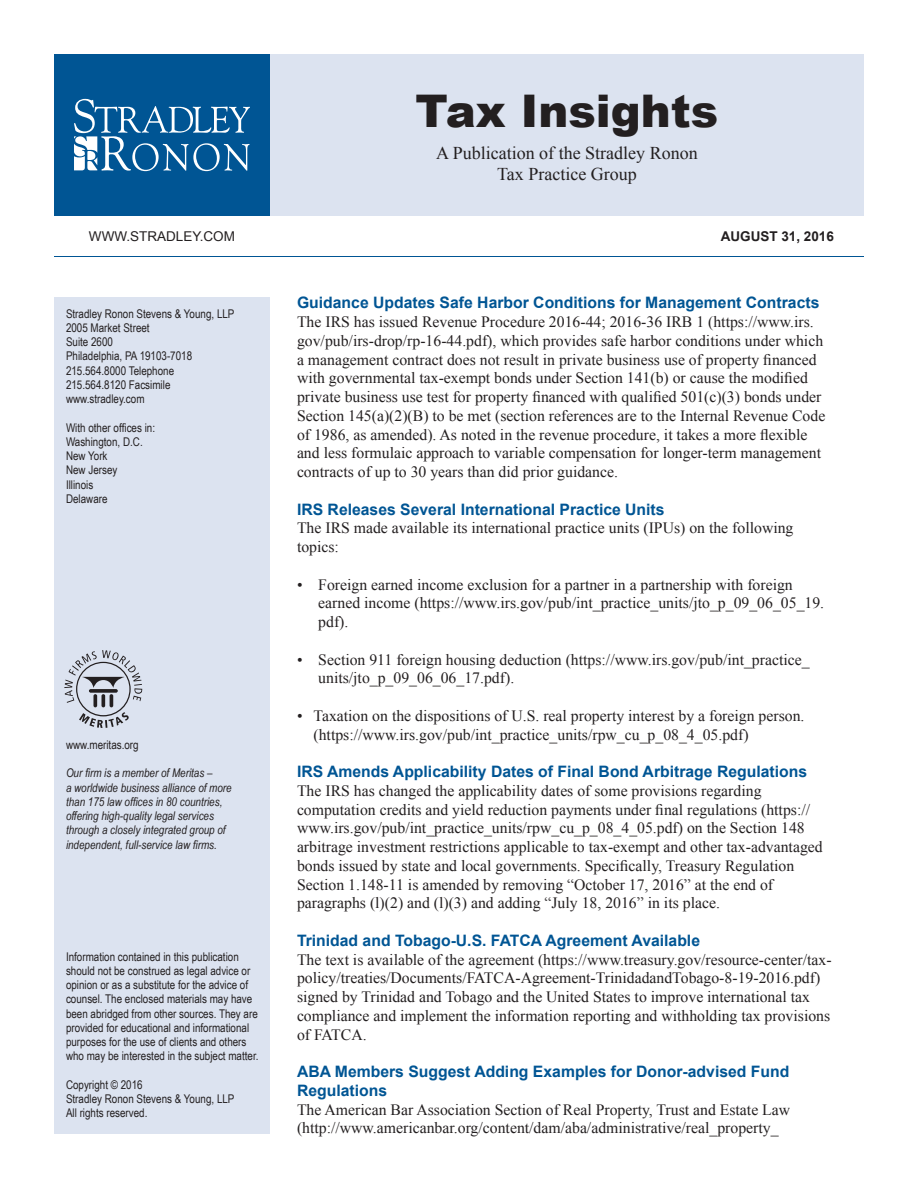
<style>
.page{position:relative;width:918px;height:1188px;background:#fff}
.page>*{position:absolute;margin:0;border:0;box-sizing:border-box;transform-origin:0 0}
.t1{font:900 45px "Arial";color:#231f20}
.t2{font:18px/21px "Times New Roman";color:#231f20;text-align:center}
.t3{font:15.75px/18.8px "Times New Roman";color:#231f20}
.t4{font:700 15.75px/18.8px "Arial";color:#005594}
.t5{font:13.5px "Arial";color:#231f20}
.t6{font:700 13.5px "Arial";color:#231f20}
.t7{font:12px/14.2px "Arial Narrow";color:#231f20}
.t8{font:italic 12px/14.2px "Arial Narrow";color:#231f20}
</style>
<div class="page">
<div style="left:54px;top:54px;width:216px;height:162px;background:#005594"></div>
<svg style="left:74px;top:99px;width:176px;height:72px"></svg>
<div style="left:54px;top:297px;width:216px;height:837px;background:#dce3f0"></div>
<div style="left:270px;top:54px;width:594px;height:162px;background:#dce3f0"></div>
<hr style="left:54px;top:256px;width:810px;height:1px;background:#005594">
<svg style="left:64px;top:650px;width:78px;height:78px"></svg>
<h1 class="t1" style="left:416px;top:78px;width:304px">Tax Insights</h1>
<p class="t2" style="left:436px;top:142px;width:263px">A Publication of the Stradley Ronon<br>Tax Practice Group</p>
<p class="t5" style="left:89px;top:227px;width:148px">WWW.STRADLEY.COM</p>
<p class="t6" style="left:721px;top:227px;width:115px">AUGUST 31, 2016</p>
<p class="t7" style="left:66px;top:306px;width:170px">Stradley Ronon Stevens &amp; Young, LLP<br>2005 Market Street<br>Suite 2600<br>Philadelphia, PA 19103-7018<br>215.564.8000 Telephone<br>215.564.8120 Facsimile www.stradley.com</p>
<p class="t7" style="left:66px;top:420px;width:91px">With other offices in:<br>Washington, D.C.<br>New York<br>New Jersey<br>Illinois<br>Delaware</p>
<p class="t7" style="left:66px;top:737px;width:74px">www.meritas.org</p>
<p class="t8" style="left:66px;top:766px;width:167px">Our firm is a member of Meritas –<br>a worldwide business alliance of more than 175 law offices in 80 countries, offering high-quality legal services through a closely integrated group of independent, full-service law firms.</p>
<p class="t7" style="left:66px;top:949px;width:194px">Information contained in this publication should not be construed as legal advice or opinion or as a substitute for the advice of counsel. The enclosed materials may have been abridged from other sources. They are provided for educational and informational purposes for the use of clients and others who may be interested in the subject matter.</p>
<p class="t7" style="left:66px;top:1077px;width:170px">Copyright © 2016<br>Stradley Ronon Stevens &amp; Young, LLP<br>All rights reserved.</p>
<p class="t4" style="left:297px;top:294px;width:524px">Guidance Updates Safe Harbor Conditions for Management Contracts</p>
<p class="t3" style="left:297px;top:312px;width:530px">The IRS has issued Revenue Procedure 2016-44; 2016-36 IRB 1 (https://www.irs. gov/pub/irs-drop/rp-16-44.pdf), which provides safe harbor conditions under which a management contract does not result in private business use of property financed with governmental tax-exempt bonds under Section 141(b) or cause the modified private business use test for property financed with qualified 501(c)(3) bonds under Section 145(a)(2)(B) to be met (section references are to the Internal Revenue Code of 1986, as amended). As noted in the revenue procedure, it takes a more flexible and less formulaic approach to variable compensation for longer-term management contracts of up to 30 years than did prior guidance.</p>
<p class="t4" style="left:297px;top:500px;width:369px">IRS Releases Several International Practice Units</p>
<p class="t3" style="left:297px;top:519px;width:498px">The IRS made available its international practice units (IPUs) on the following topics:</p>
<p class="t3" style="left:318px;top:575px;width:507px;text-indent:-21px">• Foreign earned income exclusion for a partner in a partnership with foreign earned income (https://www.irs.gov/pub/int_practice_units/jto_p_09_06_05_19. pdf).</p>
<p class="t3" style="left:318px;top:650px;width:493px;text-indent:-21px">• Section 911 foreign housing deduction (https://www.irs.gov/pub/int_practice_ units/jto_p_09_06_06_17.pdf).</p>
<p class="t3" style="left:314px;top:706px;width:493px;text-indent:-17px">• Taxation on the dispositions of U.S. real property interest by a foreign person. (https://www.irs.gov/pub/int_practice_units/rpw_cu_p_08_4_05.pdf)</p>
<p class="t4" style="left:297px;top:763px;width:512px">IRS Amends Applicability Dates of Final Bond Arbitrage Regulations</p>
<p class="t3" style="left:297px;top:781px;width:527px">The IRS has changed the applicability dates of some provisions regarding computation credits and yield reduction payments under final regulations (https:// www.irs.gov/pub/int_practice_units/rpw_cu_p_08_4_05.pdf) on the Section 148 arbitrage investment restrictions applicable to tax-exempt and other tax-advantaged bonds issued by state and local governments. Specifically, Treasury Regulation Section 1.148-11 is amended by removing “October 17, 2016” at the end of paragraphs (l)(2) and (l)(3) and adding “July 18, 2016” in its place.</p>
<p class="t4" style="left:297px;top:931px;width:405px">Trinidad and Tobago-U.S. FATCA Agreement Available</p>
<p class="t3" style="left:297px;top:950px;width:536px">The text is available of the agreement (https://www.treasury.gov/resource-center/tax&shy;policy/treaties/Documents/FATCA-Agreement-TrinidadandTobago-8-19-2016.pdf) signed by Trinidad and Tobago and the United States to improve international tax compliance and implement the information reporting and withholding tax provisions of FATCA.</p>
<p class="t4" style="left:297px;top:1063px;width:494px">ABA Members Suggest Adding Examples for Donor-advised Fund<br>Regulations</p>
<p class="t3" style="left:297px;top:1100px;width:495px">The American Bar Association Section of Real Property, Trust and Estate Law (http://www.americanbar.org/content/dam/aba/administrative/real_property_</p>
</div>
